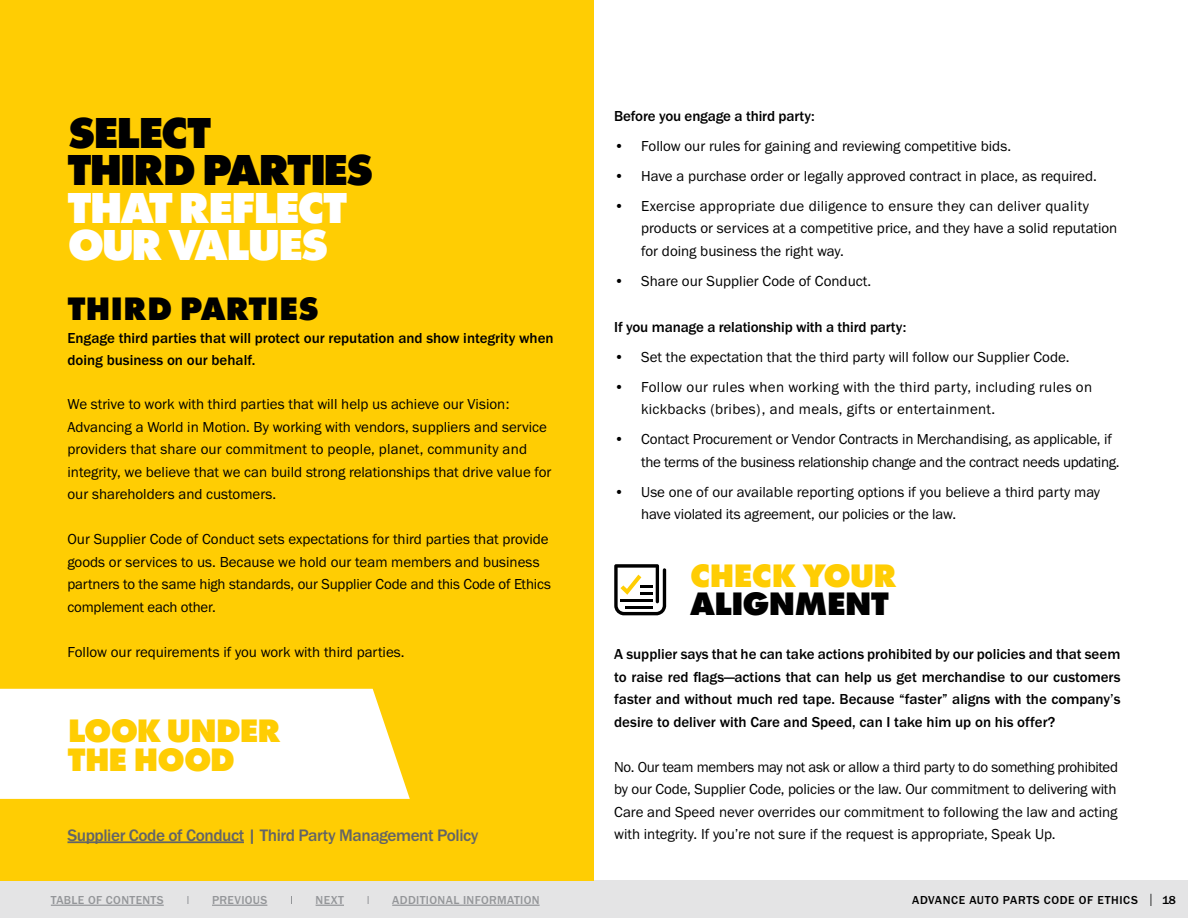
<style>
.page{position:relative;width:1188px;height:918px;background:#fff}
.page>*{position:absolute;margin:0;border:0;box-sizing:border-box;transform-origin:0 0}
.t1{font:800 45px/37.5px "Futura PT";letter-spacing:-.05em;color:#fff}
.t2{font:800 45px/37.5px "Futura PT";letter-spacing:-.05em;color:#000}
.t3{font:800 33.75px/28.5px "Futura PT";letter-spacing:-.04em;color:#ffcd03}
.t4{font:800 33.75px "Futura PT";letter-spacing:-.015em;color:#000}
.t5{font:500 17.25px "Franklin Gothic URW";letter-spacing:-.025em;color:#636466}
.t6{font:15px/22.5px "Franklin Gothic URW Boo";color:#000}
.t7{font:500 15px/22.5px "Franklin Gothic URW";color:#000}
.t8{font:15px/22.5px "Franklin Gothic URW Boo";letter-spacing:-.02em;color:#000}
.t9{font:15px/22.5px "Franklin Gothic URW Boo";letter-spacing:.02em;color:#000}
.t10{font:500 12px "Franklin Gothic URW";letter-spacing:.03em;color:#949699}
.t11{font:500 12px "Franklin Gothic URW";letter-spacing:.05em;color:#000}
.s1{font-family:"Courier";font-weight:400;color:#000101}
</style>
<div class="page">
<div style="left:0;top:880px;width:1188px;height:38px;background:#e4e4e5"></div>
<hr style="left:212px;top:905px;width:55px;height:1px;background:#949699">
<svg style="left:316px;top:905px;width:28px;height:1px"></svg>
<hr style="left:51px;top:905px;width:113px;height:1px;background:#949699">
<hr style="left:392px;top:905px;width:148px;height:1px;background:#949699">
<div style="left:0;top:0;width:594px;height:880px;background:#ffcd03"></div>
<div style="left:0;top:689px;width:410px;height:110px;background:#fff"></div>
<hr style="left:68px;top:841px;width:176px;height:2px;background:#636466">
<svg style="left:614px;top:564px;width:52px;height:51px"></svg>
<h1 class="t2" style="left:68px;top:113px;width:307px">SELECT<br>THIRD PARTIES</h1>
<h1 class="t1" style="left:68px;top:188px;width:281px">THAT REFLECT<br>OUR VALUES</h1>
<h2 class="t4" style="left:68px;top:287px;width:253px">THIRD PARTIES</h2>
<p class="t7" style="left:68px;top:326px;width:488px">Engage third parties that will protect our reputation and show integrity when doing business on our behalf.</p>
<p class="t6" style="left:68px;top:393px;width:486px">We strive to work with third parties that will help us achieve our Vision:<br>Advancing a World in Motion. By working with vendors, suppliers and service providers that share our commitment to people, planet, community and integrity, we believe that we can build strong relationships that drive value for our shareholders and customers.</p>
<p class="t6" style="left:68px;top:528px;width:485px">Our Supplier Code of Conduct sets expectations for third parties that provide goods or services to us. Because we hold our team members and business partners to the same high standards, our Supplier Code and this Code of Ethics complement each other.</p>
<p class="t6" style="left:68px;top:640px;width:339px">Follow our requirements if you work with third parties.</p>
<h2 class="t3" style="left:68px;top:716px;width:215px">LOOK UNDER<br>THE HOOD</h2>
<p class="t5" style="left:68px;top:824px;width:412px">Supplier Code of Conduct | Third Party Management Policy</p>
<p class="t7" style="left:614px;top:104px;width:202px">Before you engage a third party:</p>
<p class="t6" style="left:614px;top:134px;width:398px">• Follow our rules for gaining and reviewing competitive bids.</p>
<p class="t6" style="left:614px;top:164px;width:484px">• Have a purchase order or legally approved contract in place, as required.</p>
<p class="t6" style="left:641px;top:194px;width:478px;text-indent:-27px">• Exercise appropriate due diligence to ensure they can deliver quality products or services at a competitive price, and they have a solid reputation for doing business the right way.</p>
<p class="t6" style="left:614px;top:269px;width:258px">• Share our Supplier Code of Conduct.</p>
<p class="t7" style="left:614px;top:315px;width:294px">If you manage a relationship with a third party:</p>
<p class="t6" style="left:614px;top:345px;width:457px">• Set the expectation that the third party will follow our Supplier Code.</p>
<p class="t9" style="left:641px;top:375px;width:452px;text-indent:-27px">• Follow our rules when working with the third party, including rules on kickbacks (bribes), and meals, gifts or entertainment.</p>
<p class="t8" style="left:641px;top:428px;width:480px;text-indent:-27px">• Contact Procurement or Vendor Contracts in Merchandising, as applicable, if the terms of the business relationship change and the contract needs updating.</p>
<p class="t6" style="left:641px;top:480px;width:460px;text-indent:-27px">• Use one of our available reporting options if you believe a third party may have violated its agreement, our policies or the law.</p>
<h2 class="t3" style="left:690px;top:561px;width:208px">CHECK YOUR</h2>
<h2 class="t4" style="left:690px;top:582px;width:200px">ALIGNMENT</h2>
<p class="t7" style="left:614px;top:642px;width:508px;text-align:justify">A supplier says that he can take actions prohibited by our policies and that seem to raise red flags—actions that can help us get merchandise to our customers faster and without much red tape. Because “faster” aligns with the company’s desire to deliver with Care and Speed, can I take him up on his offer?</p>
<p class="t6" style="left:614px;top:755px;width:505px;text-align:justify">No. Our team members may not ask or allow a third party to do something prohibited by our Code, Supplier Code, policies or the law. Our commitment to delivering with Care and Speed never overrides our commitment to following the law and acting with integrity. If you’re not sure if the request is appropriate, Speak Up.</p>
<p class="t10" style="left:51px;top:893px;width:114px">TABLE OF CONTENTS</p>
<p class="t10" style="left:212px;top:893px;width:57px">PREVIOUS</p>
<p class="t10" style="left:316px;top:893px;width:30px">NEXT</p>
<p class="t10" style="left:392px;top:893px;width:149px">ADDITIONAL INFORMATION</p>
<p class="t11" style="left:912px;top:893px;width:265px">ADVANCE AUTO PARTS CODE OF ETHICS <span class="s1">|</span> 18</p>
</div>
